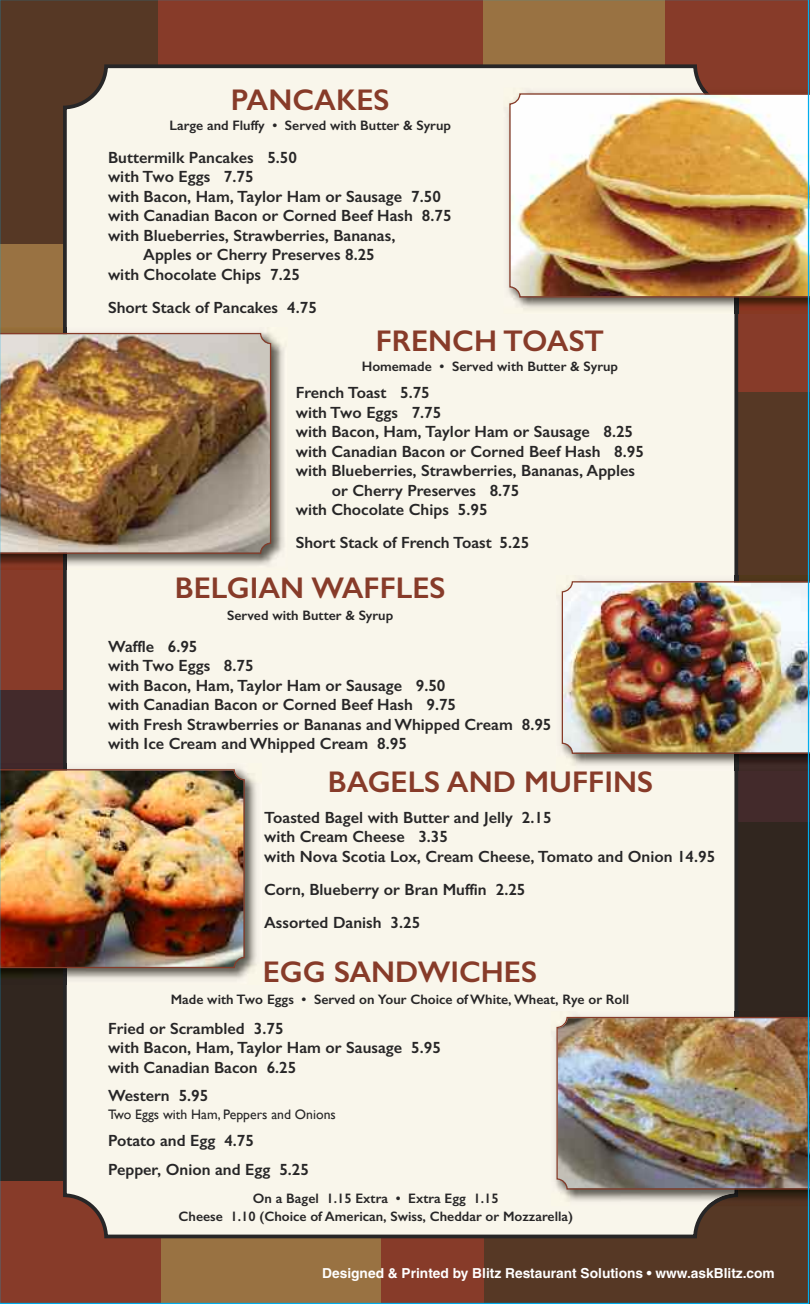
<style>
.page{position:relative;width:810px;height:1304px;background:#fff}
.page>*{position:absolute;margin:0;border:0;box-sizing:border-box;transform-origin:0 0}
.t1{font:600 30px "Gill Sans";color:#873b29}
.t2{font:600 16.25px/19.5px "Gill Sans";color:#272627}
.t3{font:600 13.75px/18.8px "Gill Sans";color:#272627;text-align:center}
.t4{font:700 13.75px "Helvetica";color:#fff}
.t5{font:13.75px "Gill Sans";color:#272627}
</style>
<div class="page">
<img style="left:0;top:0;width:809px;height:1304px">
<h1 class="t1" style="left:231px;top:82px;width:160px">PANCAKES</h1>
<p class="t3" style="left:169px;top:116px;width:283px">Large and Fluffy • Served with Butter &amp; Syrup</p>
<p class="t2" style="left:108px;top:147px;width:191px">Buttermilk Pancakes 5.50</p>
<p class="t2" style="left:108px;top:167px;width:147px">with Two Eggs 7.75</p>
<p class="t2" style="left:108px;top:186px;width:334px">with Bacon, Ham, Taylor Ham or Sausage 7.50</p>
<p class="t2" style="left:108px;top:206px;width:345px">with Canadian Bacon or Corned Beef Hash 8.75</p>
<p class="t2" style="left:108px;top:225px;width:289px">with Blueberries, Strawberries, Bananas,</p>
<p class="t2" style="left:143px;top:245px;width:233px">Apples or Cherry Preserves 8.25</p>
<p class="t2" style="left:108px;top:264px;width:193px">with Chocolate Chips 7.25</p>
<p class="t2" style="left:108px;top:297px;width:210px">Short Stack of Pancakes 4.75</p>
<h1 class="t1" style="left:376px;top:322px;width:230px">FRENCH TOAST</h1>
<p class="t3" style="left:362px;top:356px;width:258px">Homemade • Served with Butter &amp; Syrup</p>
<p class="t2" style="left:296px;top:383px;width:136px">French Toast 5.75</p>
<p class="t2" style="left:296px;top:402px;width:147px">with Two Eggs 7.75</p>
<p class="t2" style="left:296px;top:422px;width:339px">with Bacon, Ham, Taylor Ham or Sausage 8.25</p>
<p class="t2" style="left:296px;top:441px;width:350px">with Canadian Bacon or Corned Beef Hash 8.95</p>
<p class="t2" style="left:296px;top:461px;width:341px">with Blueberries, Strawberries, Bananas, Apples</p>
<p class="t2" style="left:332px;top:480px;width:189px">or Cherry Preserves 8.75</p>
<p class="t2" style="left:296px;top:500px;width:193px">with Chocolate Chips 5.95</p>
<p class="t2" style="left:296px;top:533px;width:235px">Short Stack of French Toast 5.25</p>
<h1 class="t1" style="left:175px;top:570px;width:272px">BELGIAN WAFFLES</h1>
<p class="t3" style="left:227px;top:606px;width:168px">Served with Butter &amp; Syrup</p>
<p class="t2" style="left:108px;top:636px;width:445px">Waffle 6.95<br>with Two Eggs 8.75<br>with Bacon, Ham, Taylor Ham or Sausage 9.50<br>with Canadian Bacon or Corned Beef Hash 9.75<br>with Fresh Strawberries or Bananas and Whipped Cream 8.95 with Ice Cream and Whipped Cream 8.95</p>
<h1 class="t1" style="left:328px;top:763px;width:326px">BAGELS AND MUFFINS</h1>
<p class="t2" style="left:264px;top:807px;width:453px">Toasted Bagel with Butter and Jelly 2.15<br>with Cream Cheese 3.35<br>with Nova Scotia Lox, Cream Cheese, Tomato and Onion 14.95</p>
<p class="t2" style="left:264px;top:872px;width:263px;line-height:33px">Corn, Blueberry or Bran Muffin 2.25<br>Assorted Danish 3.25</p>
<h1 class="t1" style="left:263px;top:954px;width:276px">EGG SANDWICHES</h1>
<p class="t3" style="left:171px;top:990px;width:460px">Made with Two Eggs • Served on Your Choice ofWhite, Wheat, Rye or Roll</p>
<p class="t2" style="left:108px;top:1018px;width:334px">Fried or Scrambled 3.75<br>with Bacon, Ham, Taylor Ham or Sausage 5.95 with Canadian Bacon 6.25</p>
<p class="t2" style="left:108px;top:1086px;width:102px">Western 5.95</p>
<p class="t5" style="left:108px;top:1106px;width:229px">Two Eggs with Ham, Peppers and Onions</p>
<p class="t2" style="left:108px;top:1126px;width:203px;line-height:28.5px">Potato and Egg 4.75<br>Pepper, Onion and Egg 5.25</p>
<p class="t3" style="left:179px;top:1188px;width:396px">On a Bagel 1.15 Extra • Extra Egg 1.15<br>Cheese 1.10 (Choice of American, Swiss, Cheddar or Mozzarella)</p>
<p class="t4" style="left:322px;top:1268px;width:454px">Designed &amp; Printed by Blitz Restaurant Solutions • www.askBlitz.com</p>
</div>
